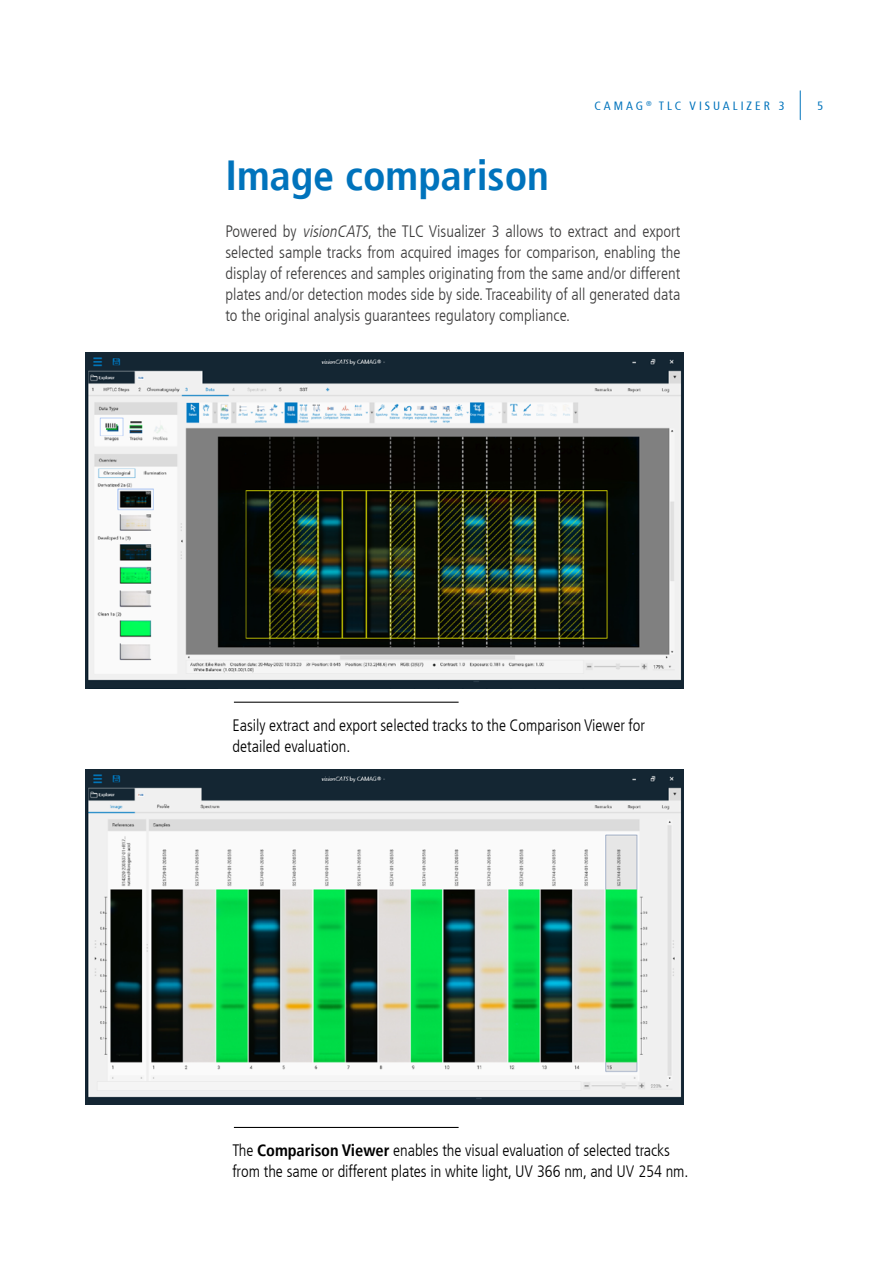
<style>
.page{position:relative;width:893px;height:1263px;background:#fff}
.page>*{position:absolute;margin:0;border:0;box-sizing:border-box;transform-origin:0 0}
.t1{font:700 condensed 42px "Frutiger";color:#0073bc}
.t2{font:300 condensed 16.5px/21px "Frutiger LT";color:#3d3c3c;text-align:justify}
.t3{font:300 condensed 16.5px/21px "Frutiger LT";letter-spacing:-.005em;color:#000}
.t4{font:condensed 12px "Frutiger 57";letter-spacing:.25em;color:#0073bc}
.s1{font-style:italic}
.s2{font-weight:700}
</style>
<div class="page">
<svg style="left:800px;top:91px;width:1px;height:29px"></svg>
<img style="left:85px;top:353px;width:598px;height:335px">
<hr style="left:234px;top:1127px;width:225px;height:1px;background:#000">
<hr style="left:234px;top:702px;width:225px;height:1px;background:#000">
<img style="left:85px;top:769px;width:598px;height:335px">
<p class="t4" style="left:594px;top:99px;width:192px">CAMAG <sup>®</sup> TLC VISUALIZER 3</p>
<p class="t4" style="left:817px;top:99px;width:7px">5</p>
<p class="t1" style="left:225px;top:150px;width:325px">Image comparison</p>
<p class="t2" style="left:225px;top:221px;width:456px">Powered by <span class="s1">visionCATS</span>, the TLC Visualizer 3 allows to extract and export selected sample tracks from acquired images for comparison, enabling the display of references and samples originating from the same and/or different plates and/or detection modes side by side. Traceability of all generated data to the original analysis guarantees regulatory compliance.</p>
<p class="t3" style="left:232px;top:715px;width:414px">Easily extract and export selected tracks to the Comparison Viewer for detailed evaluation.</p>
<p class="t3" style="left:232px;top:1140px;width:439px">The <span class="s2">Comparison Viewer</span> enables the visual evaluation of selected tracks</p>
<p class="t3" style="left:232px;top:1161px;width:457px">from the same or different plates in white light, UV 366 nm, and UV 254 nm.</p>
</div>
